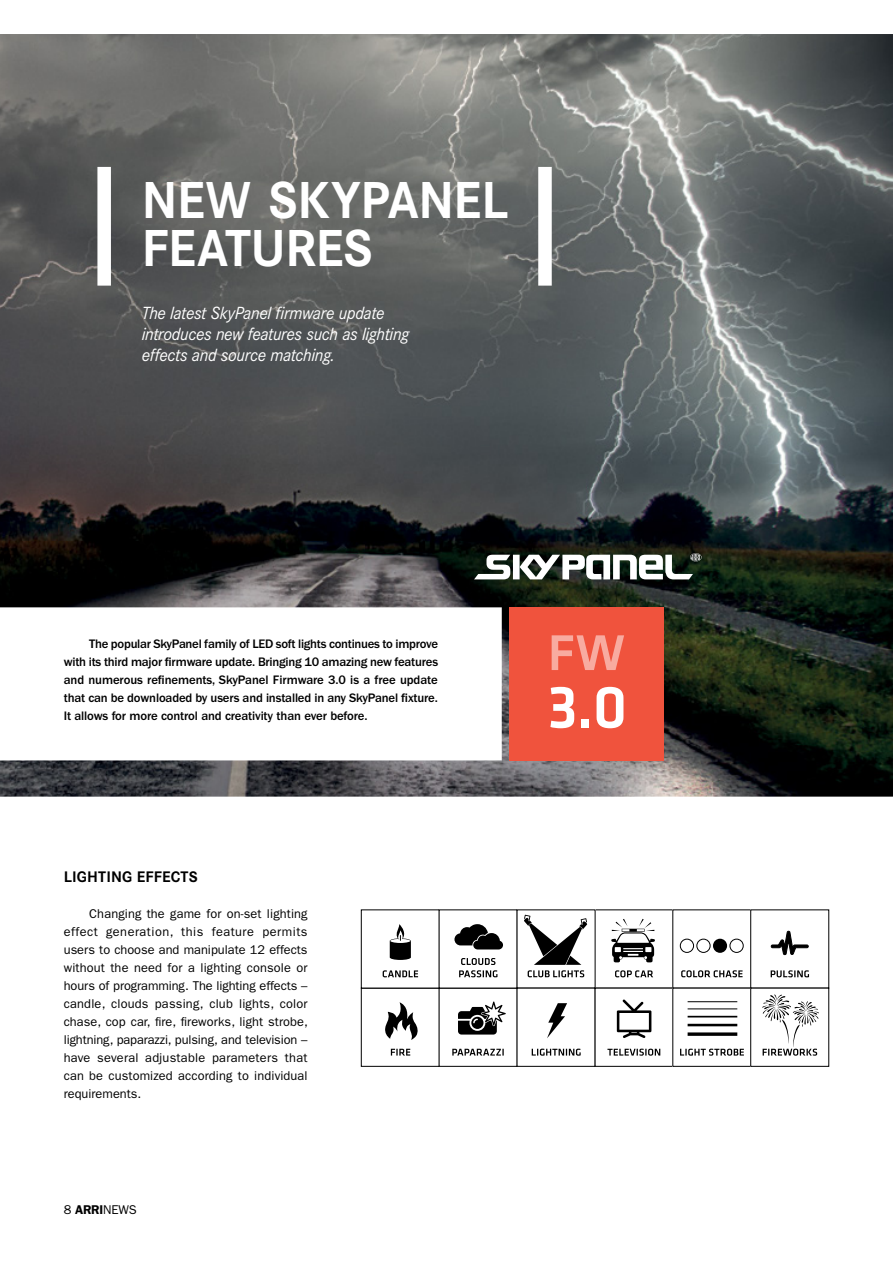
<style>
.page{position:relative;width:893px;height:1263px;background:#fff}
.page>*{position:absolute;margin:0;border:0;box-sizing:border-box;transform-origin:0 0}
.CO_Head_2{font:700 51px/48px "Corporate S";letter-spacing:-.005em;color:#fff;scale:.96 1}
.CO_Vorspann_2{font:italic 17.25px/21px "Corporate S";letter-spacing:-.025em;color:#fff;scale:.96 1}
.FG_Body_8_5_12{font:700 15px "Corporate S";letter-spacing:.01em;color:#000}
.FG_Body_8_5_12-2{font:12.75px/18px "Franklin Gothic LT";letter-spacing:.01em;color:#000;text-align:justify}
.FG_Body_8_5_12-3{font:500 12.75px/18px "Franklin Gothic LT";letter-spacing:-.01em;color:#000;text-align:justify}
.s1{font-weight:600}
</style>
<div class="page">
<img style="left:0;top:34px;width:893px;height:763px">
<div style="left:97px;top:167px;width:14px;height:119px;background:#fff"></div>
<div style="left:538px;top:167px;width:14px;height:119px;background:#fff"></div>
<div style="left:509px;top:607px;width:154px;height:153px;background:#f0533d"></div>
<svg style="left:552px;top:635px;width:72px;height:35px"></svg>
<svg style="left:550px;top:687px;width:24px;height:41px"></svg>
<div style="left:581px;top:719px;width:8px;height:9px;background:#fff"></div>
<svg style="left:597px;top:687px;width:26px;height:41px"></svg>
<svg style="left:474px;top:553px;width:228px;height:26px"></svg>
<svg style="left:615px;top:970px;width:38px;height:7px"></svg>
<svg style="left:611px;top:919px;width:44px;height:43px"></svg>
<div style="left:361px;top:988px;width:79px;height:79px;border:1px solid #000"></div>
<svg style="left:391px;top:1049px;width:19px;height:6px"></svg>
<svg style="left:385px;top:1002px;width:33px;height:38px"></svg>
<div style="left:439px;top:988px;width:79px;height:79px;border:1px solid #000"></div>
<svg style="left:452px;top:1049px;width:52px;height:6px"></svg>
<svg style="left:458px;top:1001px;width:48px;height:33px"></svg>
<svg style="left:383px;top:970px;width:35px;height:7px"></svg>
<svg style="left:390px;top:924px;width:21px;height:36px"></svg>
<svg style="left:459px;top:958px;width:38px;height:19px"></svg>
<svg style="left:454px;top:924px;width:49px;height:25px"></svg>
<svg style="left:524px;top:915px;width:63px;height:62px"></svg>
<svg style="left:532px;top:1049px;width:49px;height:7px"></svg>
<svg style="left:547px;top:1003px;width:20px;height:35px"></svg>
<svg style="left:607px;top:1049px;width:53px;height:7px"></svg>
<svg style="left:617px;top:999px;width:34px;height:39px"></svg>
<svg style="left:681px;top:970px;width:62px;height:7px"></svg>
<div style="left:680px;top:939px;width:14px;height:14px;border:1px solid #000;border-radius:50%"></div>
<div style="left:696px;top:939px;width:14px;height:14px;border:1px solid #000;border-radius:50%"></div>
<div style="left:713px;top:939px;width:14px;height:14px;background:#000;border-radius:50%"></div>
<div style="left:729px;top:939px;width:15px;height:14px;border:1px solid #000;border-radius:50%"></div>
<svg style="left:771px;top:970px;width:38px;height:7px"></svg>
<svg style="left:771px;top:931px;width:38px;height:24px"></svg>
<svg style="left:688px;top:1032px;width:49px;height:4px"></svg>
<hr style="left:688px;top:1024px;width:49px;height:2px;background:#000">
<hr style="left:688px;top:1016px;width:49px;height:1px;background:#000">
<hr style="left:688px;top:1008px;width:49px;height:1px;background:#000">
<hr style="left:688px;top:1001px;width:49px;height:1px;background:#000">
<svg style="left:680px;top:1049px;width:64px;height:7px"></svg>
<div style="left:750px;top:988px;width:79px;height:79px;border:1px solid #000"></div>
<svg style="left:762px;top:994px;width:57px;height:62px"></svg>
<p class="CO_Head_2" style="left:142px;top:177px;width:383px">NEW SKYPANEL<br>FEATURES</p>
<p class="CO_Vorspann_2" style="left:142px;top:303px;width:280px">The latest SkyPanel firmware update introduces new features such as lighting effects and source matching.</p>
<p class="FG_Body_8_5_12-3" style="left:64px;top:635px;width:376px;text-indent:26px">The popular SkyPanel family of LED soft lights continues to improve with its third major firmware update. Bringing 10 amazing new features and numerous refinements, SkyPanel Firmware 3.0 is a free update that can be downloaded by users and installed in any SkyPanel fixture.<br>It allows for more control and creativity than ever before.</p>
<p class="FG_Body_8_5_12" style="left:64px;top:868px;width:135px">LIGHTING EFFECTS</p>
<p class="FG_Body_8_5_12-2" style="left:64px;top:905px;width:246px;text-indent:26px">Changing the game for on-set lighting effect generation, this feature permits users to choose and manipulate 12 effects without the need for a lighting console or hours of programming. The lighting effects – candle, clouds passing, club lights, color chase, cop car, fire, fireworks, light strobe, lightning, paparazzi, pulsing, and television – have several adjustable parameters that can be customized according to individual requirements.</p>
<p class="FG_Body_8_5_12-2" style="left:64px;top:1201px;width:75px">8 <span class="s1">ARRI</span>NEWS</p>
</div>
